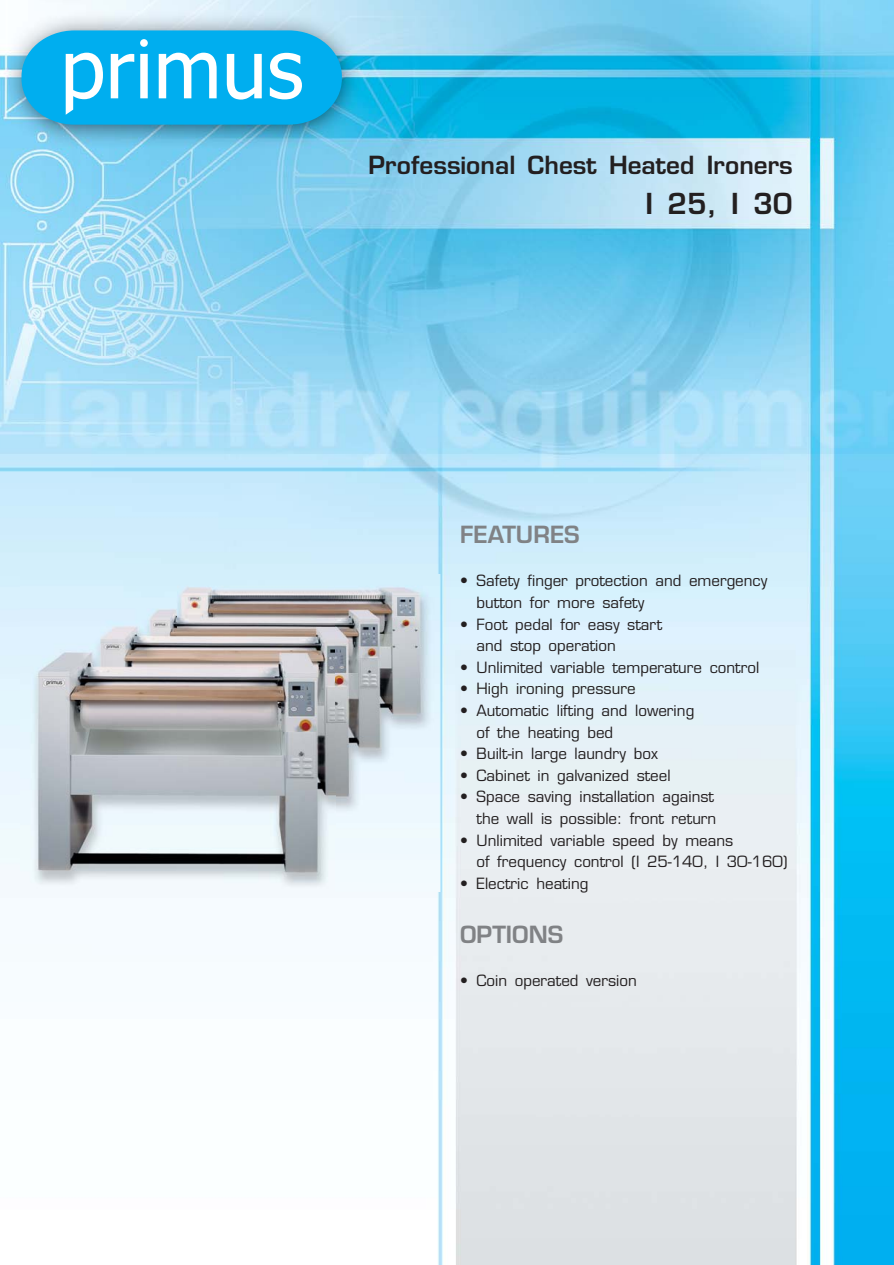
<style>
.page{position:relative;width:894px;height:1265px;background:#fff}
.page>*{position:absolute;margin:0;border:0;box-sizing:border-box;transform-origin:0 0}
.t1{font:700 33px "Euromode CE";color:#231f20}
.t2{font:700 28.5px "Euromode CE";color:#231f20}
.t3{font:700 27px "Euromode CE";color:#808285}
.t4{font:18px/21.6px "Euromode CE";color:#231f20}
</style>
<div class="page">
<img style="left:0;top:0;width:894px;height:1265px">
<svg style="left:22px;top:30px;width:320px;height:95px;background:#30bbef"></svg>
<img style="left:20px;top:575px;width:421px;height:317px">
<h2 class="t2" style="left:369px;top:157px;width:426px">Professional Chest Heated Ironers</h2>
<h1 class="t1" style="left:646px;top:193px;width:149px">I 25, I 30</h1>
<h3 class="t3" style="left:460px;top:526px;width:121px">FEATURES</h3>
<p class="t4" style="left:477px;top:571px;width:292px;text-indent:-16px">• Safety finger protection and emergency button for more safety</p>
<p class="t4" style="left:477px;top:615px;width:187px;text-indent:-17px">• Foot pedal for easy start and stop operation</p>
<p class="t4" style="left:460px;top:658px;width:301px">• Unlimited variable temperature control</p>
<p class="t4" style="left:460px;top:679px;width:177px">• High ironing pressure</p>
<p class="t4" style="left:477px;top:701px;width:219px;text-indent:-17px">• Automatic lifting and lowering of the heating bed</p>
<p class="t4" style="left:460px;top:744px;width:199px">• Built-in large laundry box</p>
<p class="t4" style="left:460px;top:766px;width:212px">• Cabinet in galvanized steel</p>
<p class="t4" style="left:460px;top:787px;width:258px;text-align:right">• Space saving installation against the wall is possible: front return</p>
<p class="t4" style="left:477px;top:831px;width:312px;text-indent:-17px">• Unlimited variable speed by means<br>of frequency control (I 25-140, I 30-160)</p>
<p class="t4" style="left:460px;top:874px;width:130px">• Electric heating</p>
<h3 class="t3" style="left:460px;top:926px;width:105px">OPTIONS</h3>
<p class="t4" style="left:460px;top:971px;width:178px">• Coin operated version</p>
</div>
